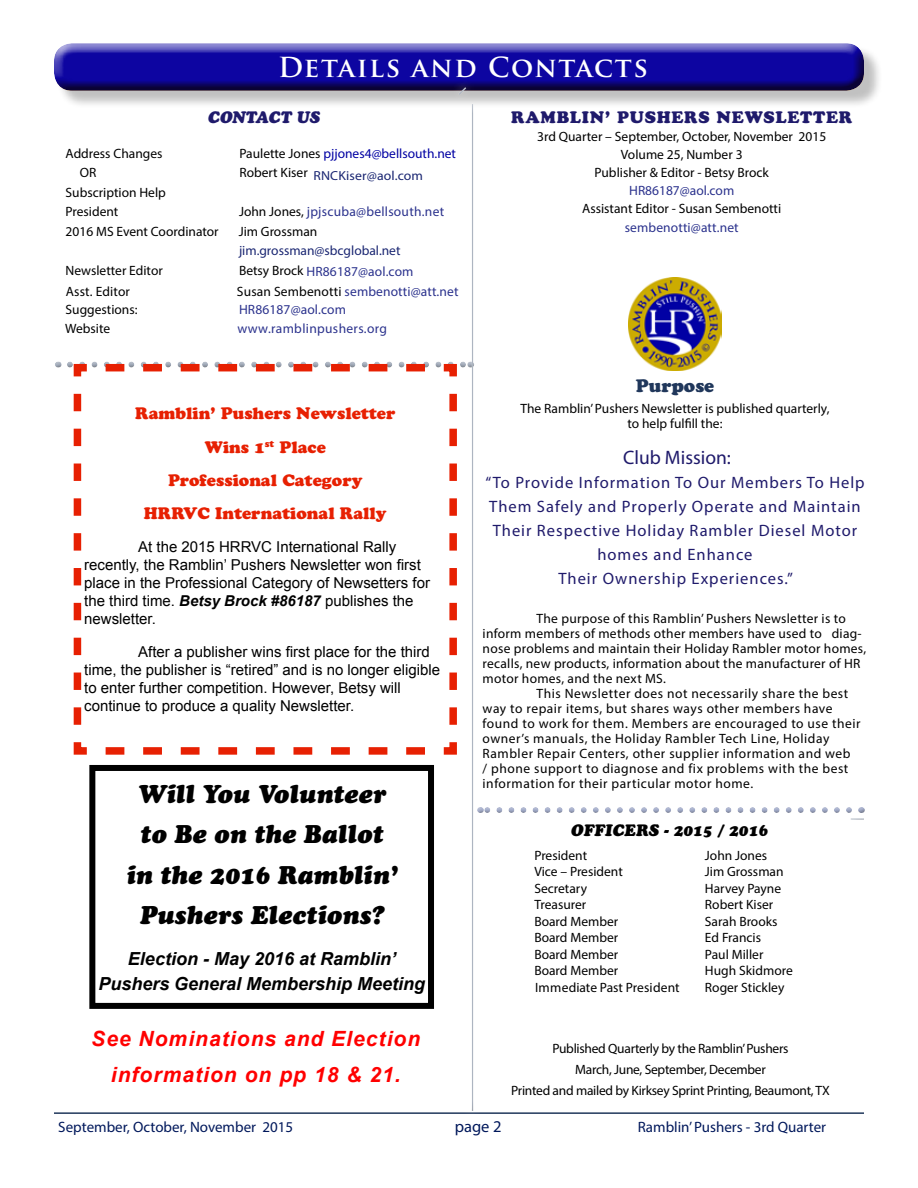
<style>
.page{position:relative;width:918px;height:1188px;background:#fff}
.page>*{position:absolute;margin:0;border:0;box-sizing:border-box;transform-origin:0 0}
.t1{font:700 26.85px "Trajan Pro";letter-spacing:.06em;color:#fff}
.Pa3{font:italic 25.5px "Cooper Black Std";color:#000}
.Pa3-2{font:italic 700 21px/36px "Arial";letter-spacing:.05em;color:#f00;text-align:center}
.t2{font:19.5px "Myriad Pro";color:#1f1a6b}
.Default{font:italic 700 18px/25.5px "Arial";color:#000;text-align:center}
.t3{font:18px "Cooper Black Std";color:#20375b}
.t4{font:16.5px/24px "Myriad Pro";letter-spacing:.06em;color:#1f1a6b;text-align:center}
.t5{font:16.5px "Cooper Black Std";color:#e72002}
.t6{font:16.5px "Cooper Black Std";letter-spacing:.05em;color:#1f1a6b}
.t7{font:italic 16.5px "Cooper Black Std";color:#000}
.t8{font:italic 16.5px "Cooper Black Std";color:#1f1a6b}
.t9{font:16.5px "Myriad Pro";color:#00185b}
.t10{font:15px/18px "Arial";color:#000}
.t11{font:15px "Myriad Pro";color:#00185b}
.t12{font:13.5px/15px "Myriad Pro";letter-spacing:.005em;color:#000}
.t13{font:13.5px/15px "Myriad Pro";letter-spacing:.04em;color:#000}
.t14{font:13.5px "Myriad Pro";letter-spacing:.01em;color:#2b328d}
.t15{font:13.5px "Myriad Pro";letter-spacing:-.02em;color:#000}
.t16{font:13.5px "Myriad Pro";color:#0000a3}
.t17{font:13.5px "Myriad Pro";color:#1a2672}
.t18{font:13.05px "Myriad Pro";letter-spacing:.01em;color:#1a2672;scale:1.05 1}
.s1{color:#000}
.s2{font-weight:700;font-style:italic}
</style>
<div class="page">
<hr style="left:54px;top:1112px;width:810px;height:2px;background:#20375b">
<div style="left:56px;top:45px;width:826px;height:65px;background:#000;opacity:.25"></div>
<div style="left:53px;top:42px;width:811px;height:38px;background:#fff;opacity:.75"></div>
<div style="left:53px;top:47px;width:811px;height:46px;background:#d1801c;opacity:.75"></div>
<div style="left:53px;top:362px;width:422px;height:7px;background:#000;opacity:.75"></div>
<svg style="left:850px;top:818px;width:14px;height:2px"></svg>
<div style="left:476px;top:807px;width:391px;height:7px;background:#000;opacity:.75"></div>
<div style="left:462px;top:95px;width:21px;height:1025px;background:#fff"></div>
<div style="left:471px;top:108px;width:5px;height:1004px;background:#000;opacity:.75"></div>
<div style="left:450px;top:79px;width:25px;height:24px;background:#fff;opacity:.75"></div>
<div style="left:458px;top:86px;width:10px;height:8px;background:#fff;opacity:.75"></div>
<div style="left:458px;top:88px;width:10px;height:8px;background:#000;opacity:.75"></div>
<img style="left:628px;top:277px;width:94px;height:94px">
<svg style="left:70px;top:361px;width:391px;height:394px"></svg>
<div style="left:89px;top:765px;width:345px;height:244px;border:6px solid #000"></div>
<h1 class="t1" style="left:278px;top:51px;width:371px">Details and Contacts</h1>
<p class="t6" style="left:511px;top:107px;width:343px">RAMBLIN’ PUSHERS NEWSLETTER</p>
<p class="t12" style="left:537px;top:129px;width:291px">3rd Quarter – September, October, November 2015</p>
<p class="t12" style="left:621px;top:147px;width:123px">Volume 25, Number 3</p>
<p class="t12" style="left:595px;top:165px;width:176px">Publisher &amp; Editor - Betsy Brock</p>
<p class="t14" style="left:629px;top:182px;width:107px">HR86187@aol.com</p>
<p class="t12" style="left:582px;top:201px;width:201px">Assistant Editor - Susan Sembenotti</p>
<p class="t14" style="left:625px;top:220px;width:115px">sembenotti@att.net</p>
<p class="t8" style="left:208px;top:107px;width:114px">CONTACT US</p>
<p class="t12" style="left:66px;top:145px;width:98px">Address Changes</p>
<p class="t16" style="left:239px;top:145px;width:218px"><span class="s1">Paulette Jones</span> pjjones4@bellsouth.net</p>
<p class="t12" style="left:80px;top:165px;width:18px">OR</p>
<p class="t18" style="left:239px;top:168px;width:176px"><sup>Robert</sup> <sup>Kiser</sup> RNCKiser@aol.com</p>
<p class="t12" style="left:66px;top:184px;width:102px">Subscription Help</p>
<p class="t12" style="left:66px;top:204px;width:54px">President</p>
<p class="t14" style="left:239px;top:203px;width:207px"><span class="s1">John Jones,</span> jpjscuba@bellsouth.net</p>
<p class="t12" style="left:66px;top:223px;width:155px">2016 MS Event Coordinator</p>
<p class="t12" style="left:239px;top:223px;width:80px">Jim Grossman</p>
<p class="t17" style="left:239px;top:242px;width:163px">jim.grossman@sbcglobal.net</p>
<p class="t12" style="left:66px;top:262px;width:99px">Newsletter Editor</p>
<p class="t14" style="left:239px;top:263px;width:176px"><span class="s1">Betsy Brock</span> HR86187@aol.com</p>
<p class="t12" style="left:66px;top:283px;width:66px">Asst. Editor</p>
<p class="t14" style="left:237px;top:283px;width:223px"><span class="s1">Susan Sembenotti</span> sembenotti@att.net</p>
<p class="t12" style="left:66px;top:301px;width:73px">Suggestions:</p>
<p class="t14" style="left:239px;top:301px;width:108px">HR86187@aol.com</p>
<p class="t12" style="left:65px;top:321px;width:47px">Website</p>
<p class="t14" style="left:237px;top:320px;width:151px">www.ramblinpushers.org</p>
<p class="t5" style="left:135px;top:404px;width:262px">Ramblin’ Pushers Newsletter</p>
<p class="t5" style="left:205px;top:437px;width:123px">Wins 1<sup>st</sup> Place</p>
<p class="t5" style="left:168px;top:470px;width:196px">Professional Category</p>
<p class="t5" style="left:144px;top:503px;width:244px">HRRVC International Rally</p>
<p class="t10" style="left:84px;top:538px;width:347px;text-indent:54px">At the 2015 HRRVC International Rally recently, the Ramblin’ Pushers Newsletter won first place in the Professional Category of Newsetters for the third time. <span class="s2">Betsy Brock #86187</span> publishes the newsletter.</p>
<p class="t10" style="left:84px;top:643px;width:357px;text-indent:54px">After a publisher wins first place for the third time, the publisher is “retired” and is no longer eligible to enter further competition. However, Betsy will continue to produce a quality Newsletter.</p>
<p class="Pa3" style="left:137px;top:778px;width:250px">Will You Volunteer</p>
<p class="Pa3" style="left:140px;top:818px;width:244px">to Be on the Ballot</p>
<p class="Pa3" style="left:126px;top:859px;width:273px">in the 2016 Ramblin’</p>
<p class="Pa3" style="left:140px;top:899px;width:245px">Pushers Elections?</p>
<p class="Default" style="left:98px;top:946px;width:328px">Election - May 2016 at Ramblin’<br>Pushers General Membership Meeting</p>
<p class="Pa3-2" style="left:91px;top:1021px;width:330px">See Nominations and Election information on pp 18 &amp; 21.</p>
<p class="t3" style="left:636px;top:375px;width:80px">Purpose</p>
<p class="t12" style="left:520px;top:401px;width:311px">The Ramblin’ Pushers Newsletter is published quarterly,</p>
<p class="t12" style="left:627px;top:416px;width:97px">to help fulfill the:</p>
<p class="t2" style="left:623px;top:445px;width:109px">Club Mission:</p>
<p class="t4" style="left:485px;top:470px;width:381px">“To Provide Information To Our Members To Help Them Safely and Properly Operate and Maintain Their Respective Holiday Rambler Diesel Motor homes and Enhance</p>
<p class="t4" style="left:558px;top:566px;width:236px">Their Ownership Experiences.”</p>
<p class="t12" style="left:483px;top:611px;width:385px;text-indent:54px">The purpose of this Ramblin’ Pushers Newsletter is to inform members of methods other members have used to diag&shy;nose problems and maintain their Holiday Rambler motor homes, recalls, new products, information about the manufacturer of HR motor homes, and the next MS.</p>
<p class="t13" style="left:483px;top:686px;width:380px;text-indent:54px">This Newsletter does not necessarily share the best way to repair items, but shares ways other members have found to work for them. Members are encouraged to use their owner’s manuals, the Holiday Rambler Tech Line, Holiday Rambler Repair Centers, other supplier information and web<br>/ phone support to diagnose and fix problems with the best information for their particular motor home.</p>
<p class="t7" style="left:571px;top:820px;width:198px">OFFICERS - 2015 / 2016</p>
<p class="t12" style="left:534px;top:848px;width:54px">President</p>
<p class="t12" style="left:705px;top:848px;width:64px">John Jones</p>
<p class="t12" style="left:534px;top:864px;width:90px">Vice – President</p>
<p class="t12" style="left:705px;top:864px;width:80px">Jim Grossman</p>
<p class="t12" style="left:534px;top:881px;width:54px">Secretary</p>
<p class="t12" style="left:705px;top:881px;width:78px">Harvey Payne</p>
<p class="t12" style="left:534px;top:897px;width:53px">Treasurer</p>
<p class="t12" style="left:705px;top:897px;width:70px">Robert Kiser</p>
<p class="t12" style="left:534px;top:914px;width:85px">Board Member</p>
<p class="t12" style="left:705px;top:914px;width:74px">Sarah Brooks</p>
<p class="t12" style="left:534px;top:930px;width:85px">Board Member</p>
<p class="t12" style="left:705px;top:930px;width:58px">Ed Francis</p>
<p class="t12" style="left:534px;top:947px;width:85px">Board Member</p>
<p class="t12" style="left:705px;top:947px;width:60px">Paul Miller</p>
<p class="t12" style="left:534px;top:963px;width:85px">Board Member</p>
<p class="t12" style="left:705px;top:963px;width:89px">Hugh Skidmore</p>
<p class="t12" style="left:535px;top:980px;width:146px">Immediate Past President</p>
<p class="t12" style="left:705px;top:980px;width:81px">Roger Stickley</p>
<p class="t15" style="left:552px;top:1040px;width:238px">Published Quarterly by the Ramblin’ Pushers</p>
<p class="t15" style="left:575px;top:1061px;width:192px">March, June, September, December</p>
<p class="t15" style="left:511px;top:1082px;width:320px">Printed and mailed by Kirksey Sprint Printing, Beaumont, TX</p>
<p class="t11" style="left:58px;top:1117px;width:236px">September, October, November 2015</p>
<p class="t9" style="left:455px;top:1117px;width:48px">page 2</p>
<p class="t11" style="left:638px;top:1117px;width:190px">Ramblin’ Pushers - 3rd Quarter</p>
</div>
